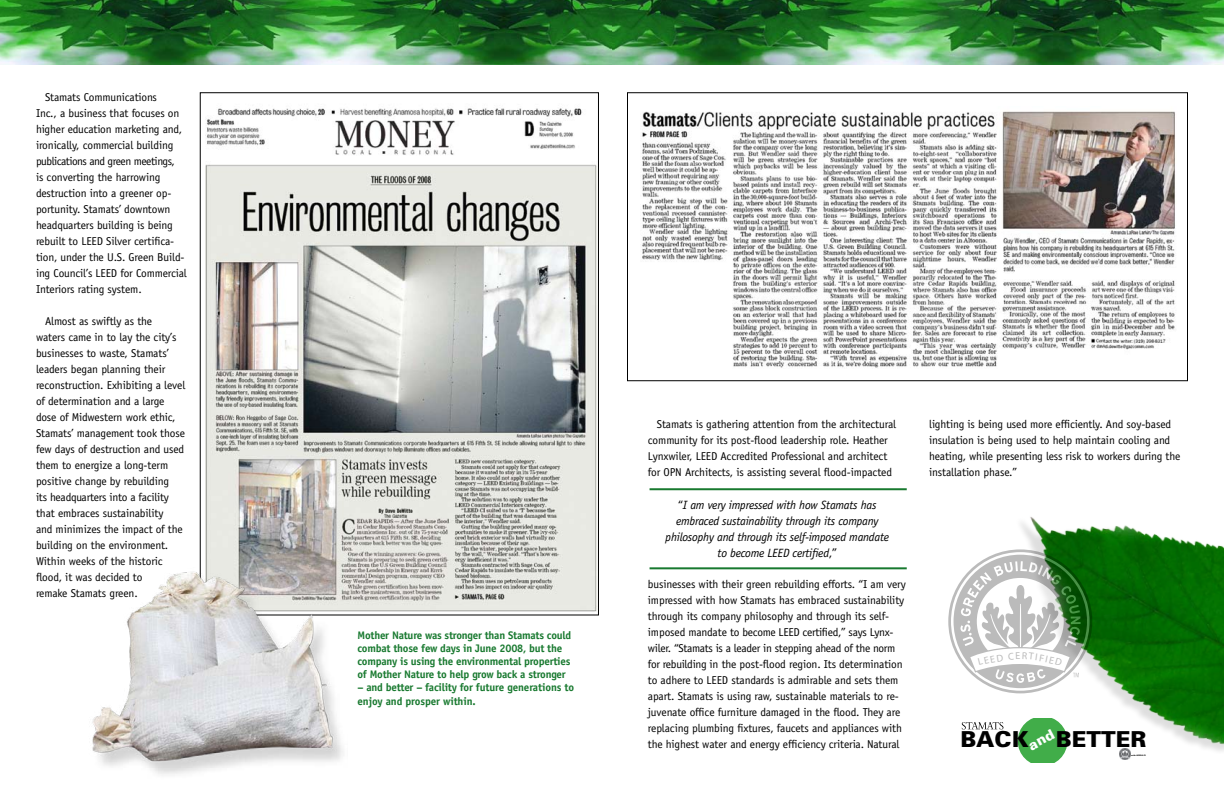
<style>
.page{position:relative;width:1224px;height:792px;background:#fff}
.page>*{position:absolute;margin:0;border:0;box-sizing:border-box;transform-origin:0 0}
.t1{font:900 22px "Univers";color:#000}
.t2{font:italic 12px/16px "Officina Sans";letter-spacing:-.02em;color:#000;text-align:center}
.t3{font:11.4px/16px "Officina Sans";letter-spacing:-.01em;color:#000}
.t4{font:700 11px/13.2px "Officina Sans";letter-spacing:-.02em;color:#18792f}
.t5{font:900 1.9px "Univers";color:#000}
.s1{font-style:normal}
</style>
<div class="page">
<img style="left:0;top:0;width:1224px;height:64px">
<img style="left:206px;top:108px;width:391px;height:504px">
<img style="left:92px;top:561px;width:256px;height:214px">
<img style="left:642px;top:111px;width:533px;height:257px">
<div style="left:627px;top:92px;width:561px;height:289px;border:1px solid #000"></div>
<svg style="left:962px;top:722px;width:38px;height:7px"></svg>
<img style="left:1000px;top:517px;width:224px;height:243px">
<hr style="left:650px;top:488px;width:257px;height:2px;background:#18792f">
<hr style="left:650px;top:567px;width:257px;height:2px;background:#18792f">
<svg style="left:1018px;top:719px;width:49px;height:44px;background:#5cb863"></svg>
<svg style="left:948px;top:549px;width:144px;height:144px"></svg>
<p class="t3" style="left:36px;top:89px;width:152px;text-indent:9px">Stamats Communications<br>Inc., a business that focuses on higher education marketing and, ironically, commercial building publications and green meetings,<br>is converting the harrowing destruction into a greener op&shy;portunity. Stamats’ downtown headquarters building is being rebuilt to LEED Silver certifica&shy;tion, under the U.S. Green Build&shy;ing Council’s LEED for Commercial<br>Interiors rating system.</p>
<p class="t3" style="left:36px;top:313px;width:151px;text-indent:9px">Almost as swiftly as the<br>waters came in to lay the city’s businesses to waste, Stamats’ leaders began planning their reconstruction. Exhibiting a level of determination and a large dose of Midwestern work ethic,<br>Stamats’ management took those few days of destruction and used them to energize a long-term positive change by rebuilding<br>its headquarters into a facility that embraces sustainability<br>and minimizes the impact of the building on the environment.<br>Within weeks of the historic flood, it was decided to<br>remake Stamats green.</p>
<p class="t4" style="left:358px;top:628px;width:215px">Mother Nature was stronger than Stamats could combat those few days in June 2008, but the company is using the environmental properties of Mother Nature to help grow back a stronger</p>
<p class="t4" style="left:358px;top:681px;width:218px">– and better – facility for future generations to enjoy and prosper within.</p>
<p class="t3" style="left:648px;top:416px;width:250px;text-indent:9px">Stamats is gathering attention from the architectural community for its post-flood leadership role. Heather Lynxwiler, LEED Accredited Professional and architect for OPN Architects, is assisting several flood-impacted</p>
<p class="t2" style="left:666px;top:497px;width:225px"><span class="s1">“</span>I am very impressed with how Stamats has embraced sustainability through its company philosophy and through its self-imposed mandate to become LEED certified<span class="s1">,”</span></p>
<p class="t3" style="left:648px;top:576px;width:259px">businesses with their green rebuilding efforts. “I am very impressed with how Stamats has embraced sustainability through its company philosophy and through its self&shy;imposed mandate to become LEED certified,” says Lynx&shy;wiler. “Stamats is a leader in stepping ahead of the norm for rebuilding in the post-flood region. Its determination to adhere to LEED standards is admirable and sets them apart. Stamats is using raw, sustainable materials to re&shy;juvenate office furniture damaged in the flood. They are replacing plumbing fixtures, faucets and appliances with the highest water and energy efficiency criteria. Natural</p>
<p class="t3" style="left:929px;top:416px;width:253px">lighting is being used more efficiently. And soy-based insulation is being used to help maintain cooling and heating, while presenting less risk to workers during the installation phase.”</p>
<p class="t1" style="left:960px;top:726px;width:70px">BACK</p>
<p class="t1" style="left:1056px;top:726px;width:92px">BETTER</p>
<p class="t5" style="left:1131px;top:754px;width:16px">WITH LEED® CI</p>
</div>
